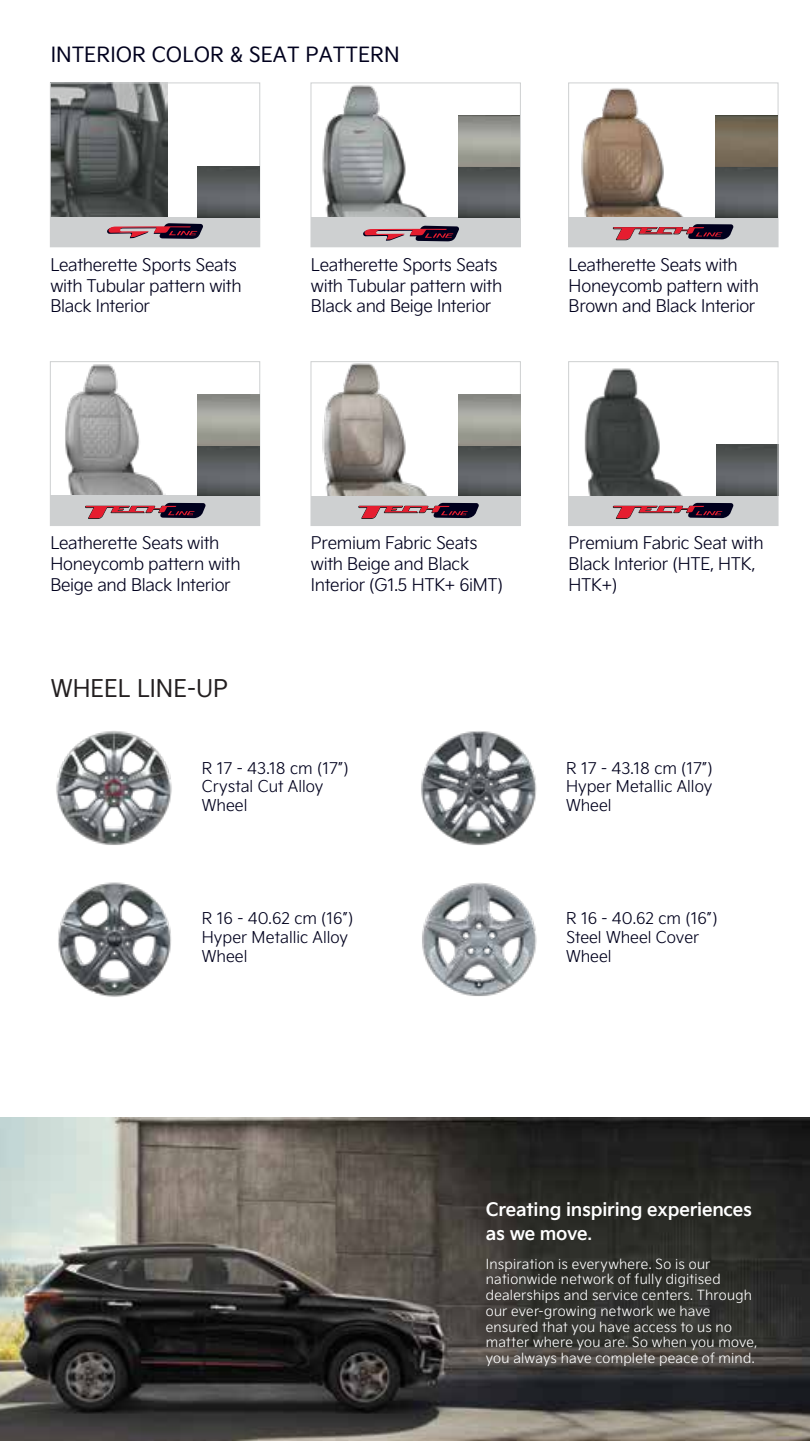
<style>
.page{position:relative;width:810px;height:1441px;background:#fff}
.page>*{position:absolute;margin:0;border:0;box-sizing:border-box;transform-origin:0 0}
.t1{font:23.62px "KI Abody Latinbasic Regular";color:#231f20;scale:.96 1}
.t2{font:20.25px "KI Abody Latinbasic Regular";color:#00001d}
.t3{font:18px/24.3px "KI Abody Latinbasic Bold";letter-spacing:-.01em;color:#fff}
.t4{font:16.88px/20.9px "KI Abody Latinbasic Light";letter-spacing:-.02em;color:#00001d}
.t5{font:15.75px/18.9px "KI Abody Latinbasic Light";color:#00001d}
.t6{font:13.5px/15.8px "KI Abody Latinbasic Light";letter-spacing:.015em;color:#fff}
</style>
<div class="page">
<img style="left:52px;top:85px;width:115px;height:132px">
<div style="left:50px;top:83px;width:210px;height:164px;border:1px solid #ced0d1"></div>
<div style="left:50px;top:217px;width:210px;height:29px;background:#ced0d1"></div>
<svg style="left:107px;top:223px;width:96px;height:16px"></svg>
<img style="left:198px;top:166px;width:61px;height:51px">
<img style="left:716px;top:445px;width:60px;height:51px">
<img style="left:322px;top:85px;width:139px;height:132px">
<div style="left:311px;top:83px;width:210px;height:164px;border:1px solid #ced0d1"></div>
<div style="left:311px;top:217px;width:209px;height:30px;background:#ced0d1"></div>
<img style="left:458px;top:116px;width:62px;height:101px">
<svg style="left:363px;top:226px;width:96px;height:15px"></svg>
<img style="left:581px;top:88px;width:139px;height:129px">
<div style="left:568px;top:83px;width:210px;height:164px;border:1px solid #ced0d1"></div>
<div style="left:569px;top:217px;width:209px;height:30px;background:#ced0d1"></div>
<img style="left:716px;top:116px;width:61px;height:101px">
<svg style="left:613px;top:224px;width:121px;height:17px"></svg>
<img style="left:56px;top:731px;width:116px;height:114px">
<img style="left:421px;top:731px;width:116px;height:114px">
<img style="left:58px;top:882px;width:113px;height:115px">
<img style="left:422px;top:883px;width:115px;height:113px">
<img style="left:65px;top:364px;width:100px;height:131px">
<div style="left:50px;top:361px;width:210px;height:165px;border:1px solid #ced0d1"></div>
<div style="left:50px;top:495px;width:210px;height:30px;background:#ced0d1"></div>
<img style="left:198px;top:394px;width:61px;height:102px">
<img style="left:322px;top:363px;width:137px;height:133px">
<div style="left:311px;top:361px;width:210px;height:165px;border:1px solid #ced0d1"></div>
<div style="left:311px;top:496px;width:209px;height:29px;background:#ced0d1"></div>
<img style="left:584px;top:368px;width:99px;height:128px">
<div style="left:568px;top:361px;width:210px;height:165px;border:1px solid #ced0d1"></div>
<div style="left:569px;top:496px;width:209px;height:29px;background:#ced0d1"></div>
<svg style="left:613px;top:503px;width:121px;height:16px"></svg>
<svg style="left:358px;top:503px;width:121px;height:16px"></svg>
<svg style="left:85px;top:503px;width:121px;height:16px"></svg>
<img style="left:459px;top:394px;width:61px;height:102px">
<img style="left:0;top:1117px;width:810px;height:324px">
<p class="t2" style="left:51px;top:44px;width:350px">INTERIOR COLOR &amp; SEAT PATTERN</p>
<p class="t4" style="left:50px;top:255px;width:193px">Leatherette Sports Seats with Tubular pattern with<br>Black Interior</p>
<p class="t4" style="left:311px;top:255px;width:193px">Leatherette Sports Seats with Tubular pattern with<br>Black and Beige Interior</p>
<p class="t4" style="left:569px;top:255px;width:192px">Leatherette Seats with<br>Honeycomb pattern with<br>Brown and Black Interior</p>
<p class="t4" style="left:50px;top:534px;width:192px">Leatherette Seats with<br>Honeycomb pattern with<br>Beige and Black Interior</p>
<p class="t4" style="left:311px;top:534px;width:194px">Premium Fabric Seats with Beige and Black<br>Interior (G1.5 HTK+ 6iMT)</p>
<p class="t4" style="left:569px;top:534px;width:196px">Premium Fabric Seat with<br>Black Interior (HTE, HTK,<br>HTK+)</p>
<h1 class="t1" style="left:51px;top:675px;width:186px">WHEEL LINE-UP</h1>
<p class="t5" style="left:202px;top:759px;width:148px">R 17 - 43.18 cm (17”)<br>Crystal Cut Alloy<br>Wheel</p>
<p class="t5" style="left:566px;top:759px;width:148px;text-align:justify">R 17 - 43.18 cm (17”)<br>Hyper Metallic Alloy Wheel</p>
<p class="t5" style="left:202px;top:910px;width:153px">R 16 - 40.62 cm (16”)<br>Hyper Metallic Alloy<br>Wheel</p>
<p class="t5" style="left:566px;top:910px;width:153px">R 16 - 40.62 cm (16”)<br>Steel Wheel Cover<br>Wheel</p>
<p class="t3" style="left:486px;top:1198px;width:268px">Creating inspiring experiences as we move.</p>
<p class="t6" style="left:486px;top:1256px;width:273px">Inspiration is everywhere. So is our nationwide network of fully digitised dealerships and service centers. Through our ever-growing network we have ensured that you have access to us no matter where you are. So when you move, you always have complete peace of mind.</p>
</div>
